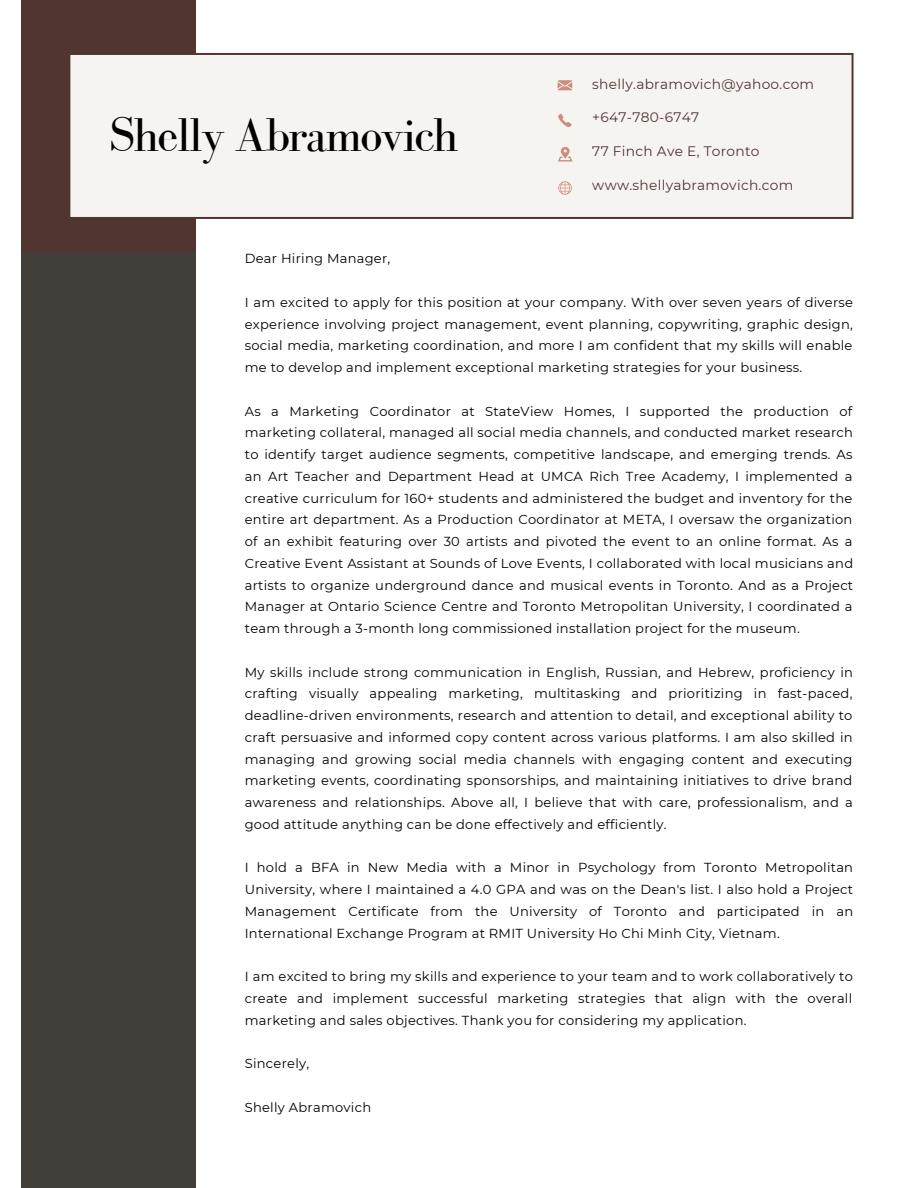
<style>
.page{position:relative;width:918px;height:1188px;background:#fff}
.page>*{position:absolute;margin:0;border:0;box-sizing:border-box;transform-origin:0 0}
.t1{font:48.75px "Bodoni FLF";letter-spacing:-.04em;color:#000}
.t2{font:13.8px "Montserrat";letter-spacing:.02em;color:#503530}
.t3{font:13.05px/21.8px "Montserrat";letter-spacing:.02em;color:#000;text-align:justify}
</style>
<div class="page">
<div style="left:21px;top:0;width:175px;height:360px;background:#503530"></div>
<div style="left:21px;top:252px;width:175px;height:936px;background:#423e3a"></div>
<div style="left:70px;top:53px;width:783px;height:166px;background:#f6f4f1"></div>
<svg style="left:558px;top:80px;width:14px;height:10px"></svg>
<svg style="left:558px;top:114px;width:14px;height:13px"></svg>
<svg style="left:558px;top:147px;width:15px;height:14px"></svg>
<svg style="left:558px;top:181px;width:14px;height:14px"></svg>
<p class="t1" style="left:109px;top:108px;width:352px">Shelly Abramovich</p>
<p class="t2" style="left:592px;top:75px;width:223px">shelly.abramovich@yahoo.com</p>
<p class="t2" style="left:592px;top:109px;width:108px">+647-780-6747</p>
<p class="t2" style="left:592px;top:143px;width:169px">77 Finch Ave E, Toronto</p>
<p class="t2" style="left:592px;top:177px;width:202px">www.shellyabramovich.com</p>
<p class="t3" style="left:245px;top:248px;width:147px">Dear Hiring Manager,</p>
<p class="t3" style="left:245px;top:291px;width:610px">I am excited to apply for this position at your company. With over seven years of diverse experience involving project management, event planning, copywriting, graphic design, social media, marketing coordination, and more I am confident that my skills will enable me to develop and implement exceptional marketing strategies for your business.</p>
<p class="t3" style="left:245px;top:400px;width:610px">As a Marketing Coordinator at StateView Homes, I supported the production of marketing collateral, managed all social media channels, and conducted market research to identify target audience segments, competitive landscape, and emerging trends. As an Art Teacher and Department Head at UMCA Rich Tree Academy, I implemented a creative curriculum for 160+ students and administered the budget and inventory for the entire art department. As a Production Coordinator at META, I oversaw the organization of an exhibit featuring over 30 artists and pivoted the event to an online format. As a Creative Event Assistant at Sounds of Love Events, I collaborated with local musicians and artists to organize underground dance and musical events in Toronto. And as a Project Manager at Ontario Science Centre and Toronto Metropolitan University, I coordinated a team through a 3-month long commissioned installation project for the museum.</p>
<p class="t3" style="left:245px;top:661px;width:610px">My skills include strong communication in English, Russian, and Hebrew, proficiency in crafting visually appealing marketing, multitasking and prioritizing in fast-paced, deadline-driven environments, research and attention to detail, and exceptional ability to craft persuasive and informed copy content across various platforms. I am also skilled in managing and growing social media channels with engaging content and executing marketing events, coordinating sponsorships, and maintaining initiatives to drive brand awareness and relationships. Above all, I believe that with care, professionalism, and a good attitude anything can be done effectively and efficiently.</p>
<p class="t3" style="left:245px;top:857px;width:610px">I hold a BFA in New Media with a Minor in Psychology from Toronto Metropolitan University, where I maintained a 4.0 GPA and was on the Dean's list. I also hold a Project Management Certificate from the University of Toronto and participated in an International Exchange Program at RMIT University Ho Chi Minh City, Vietnam.</p>
<p class="t3" style="left:245px;top:966px;width:610px">I am excited to bring my skills and experience to your team and to work collaboratively to create and implement successful marketing strategies that align with the overall marketing and sales objectives. Thank you for considering my application.</p>
<p class="t3" style="left:245px;top:1053px;width:66px">Sincerely,</p>
<p class="t3" style="left:245px;top:1096px;width:128px">Shelly Abramovich</p>
</div>
